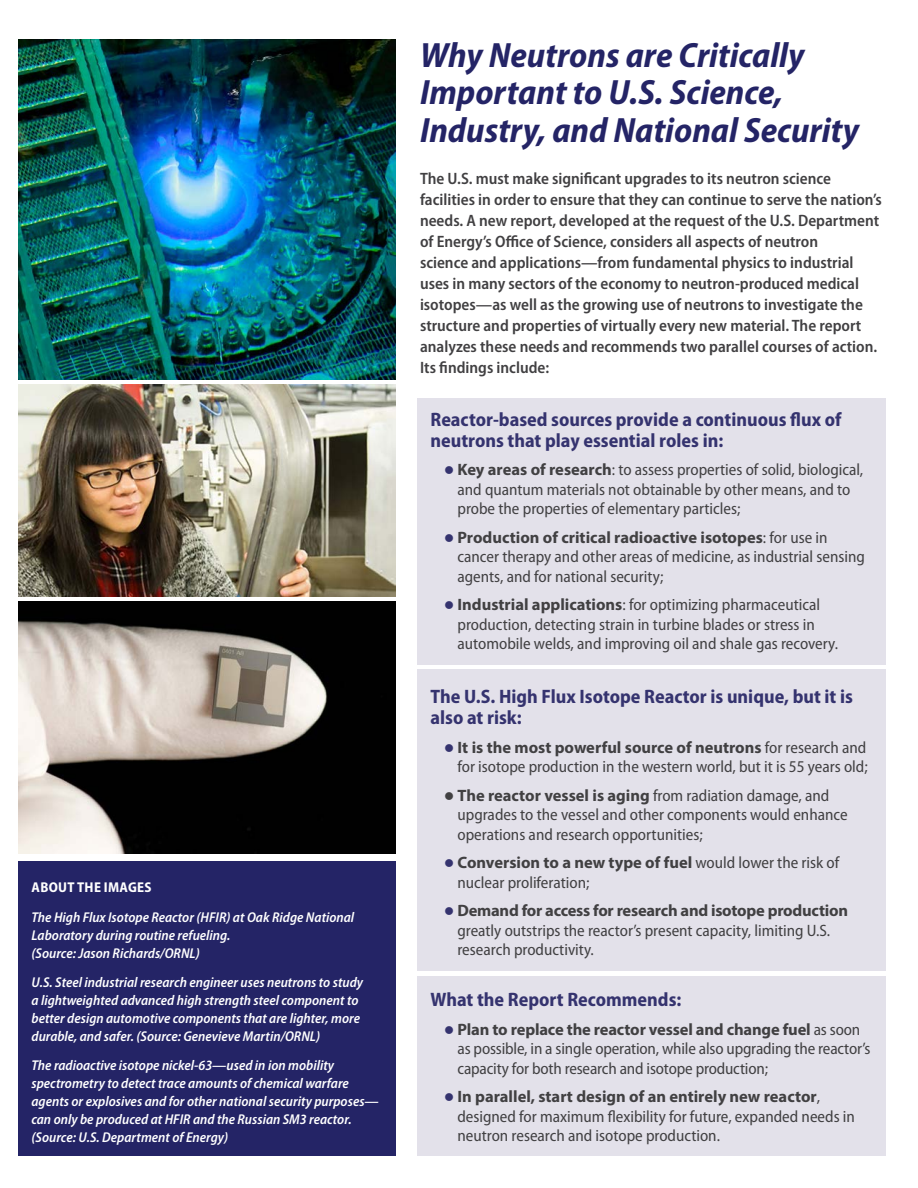
<style>
.page{position:relative;width:918px;height:1188px;background:#fff}
.page>*{position:absolute;margin:0;border:0;box-sizing:border-box;transform-origin:0 0}
.Head__Title{font:italic 700 semi-condensed 35.25px/37.5px "Myriad Pro";color:#242466}
.Head__01{font:700 semi-condensed 19.5px/21px "Myriad Pro";color:#35336f}
.Body_bullet{font:semi-condensed 16.5px/19.5px "Myriad Pro";color:#414042}
.Body_text{font:600 semi-condensed 16.5px/21px "Myriad Pro";color:#414042}
.Caption_white{font:italic 600 semi-condensed 14.25px/18px "Myriad Pro";color:#fff}
.Caption_white-2{font:700 semi-condensed 14.25px "Myriad Pro";letter-spacing:.02em;color:#fff}
.s1{color:#35336f}
.s2{font-weight:700;font-stretch:normal}
</style>
<div class="page">
<img style="left:18px;top:602px;width:378px;height:252px">
<div style="left:418px;top:398px;width:468px;height:267px;background:#e3e1ea"></div>
<div style="left:418px;top:670px;width:468px;height:301px;background:#e3e1ea"></div>
<div style="left:418px;top:976px;width:468px;height:180px;background:#e3e1ea"></div>
<div style="left:18px;top:861px;width:378px;height:295px;background:#242466"></div>
<img style="left:18px;top:39px;width:378px;height:340px">
<img style="left:18px;top:384px;width:378px;height:212px">
<p class="Caption_white-2" style="left:32px;top:880px;width:121px">ABOUT THE IMAGES</p>
<p class="Caption_white" style="left:32px;top:908px;width:324px">The High Flux Isotope Reactor (HFIR) at Oak Ridge National<br>Laboratory during routine refueling.<br>(Source: Jason Richards/ORNL)</p>
<p class="Caption_white" style="left:32px;top:973px;width:333px">U.S. Steel industrial research engineer uses neutrons to study a lightweighted advanced high strength steel component to better design automotive components that are lighter, more durable, and safer. (Source: Genevieve Martin/ORNL)</p>
<p class="Caption_white" style="left:32px;top:1057px;width:349px">The radioactive isotope nickel-63—used in ion mobility spectrometry to detect trace amounts of chemical warfare agents or explosives and for other national security purposes— can only be produced at HFIR and the Russian SM3 reactor. (Source: U.S. Department of Energy)</p>
<p class="Head__Title" style="left:420px;top:37px;width:440px">Why Neutrons are Critically<br>Important to U.S. Science,<br>Industry, and National Security</p>
<p class="Body_text" style="left:420px;top:168px;width:463px">The U.S. must make significant upgrades to its neutron science facilities in order to ensure that they can continue to serve the nation’s needs. A new report, developed at the request of the U.S. Department of Energy’s Office of Science, considers all aspects of neutron<br>science and applications—from fundamental physics to industrial uses in many sectors of the economy to neutron-produced medical isotopes—as well as the growing use of neutrons to investigate the structure and properties of virtually every new material. The report analyzes these needs and recommends two parallel courses of action.<br>Its findings include:</p>
<p class="Head__01" style="left:430px;top:409px;width:412px">Reactor-based sources provide a continuous flux of neutrons that play essential roles in:</p>
<p class="Body_bullet" style="left:458px;top:461px;width:407px;text-indent:-14px"><span class="s1">●</span> <span class="s2">Key areas of research</span>: to assess properties of solid, biological, and quantum materials not obtainable by other means, and to probe the properties of elementary particles;</p>
<p class="Body_bullet" style="left:458px;top:528px;width:409px;text-indent:-14px"><span class="s1">●</span> <span class="s2">Production of critical radioactive isotopes</span>: for use in cancer therapy and other areas of medicine, as industrial sensing agents, and for national security;</p>
<p class="Body_bullet" style="left:458px;top:596px;width:382px;text-indent:-14px"><span class="s1">●</span> <span class="s2">Industrial applications</span>: for optimizing pharmaceutical production, detecting strain in turbine blades or stress in automobile welds, and improving oil and shale gas recovery.</p>
<p class="Head__01" style="left:430px;top:687px;width:424px">The U.S. High Flux Isotope Reactor is unique, but it is also at risk:</p>
<p class="Body_bullet" style="left:444px;top:738px;width:425px;text-align:right"><span class="s1">●</span> <span class="s2">It is the most powerful source of neutrons</span> for research and for isotope production in the western world, but it is 55 years old;</p>
<p class="Body_bullet" style="left:458px;top:786px;width:392px;text-indent:-14px">● <span class="s2">The reactor vessel is aging</span> from radiation damage, and upgrades to the vessel and other components would enhance operations and research opportunities;</p>
<p class="Body_bullet" style="left:458px;top:854px;width:383px;text-indent:-14px"><span class="s1">●</span> <span class="s2">Conversion to a new type of fuel</span> would lower the risk of nuclear proliferation;</p>
<p class="Body_bullet" style="left:458px;top:902px;width:392px;text-indent:-14px"><span class="s1">●</span> <span class="s2">Demand for access for research and isotope production </span>greatly outstrips the reactor’s present capacity, limiting U.S. research productivity.</p>
<p class="Head__01" style="left:430px;top:990px;width:252px">What the Report Recommends:</p>
<p class="Body_bullet" style="left:458px;top:1020px;width:414px;text-indent:-14px"><span class="s1">●</span> <span class="s2">Plan to replace the reactor vessel and change fuel</span> as soon as possible, in a single operation, while also upgrading the reactor’s capacity for both research and isotope production;</p>
<p class="Body_bullet" style="left:458px;top:1088px;width:399px;text-indent:-14px"><span class="s1">●</span> <span class="s2">In parallel, start design of an entirely new reactor</span>, designed for maximum flexibility for future, expanded needs in neutron research and isotope production.</p>
</div>
